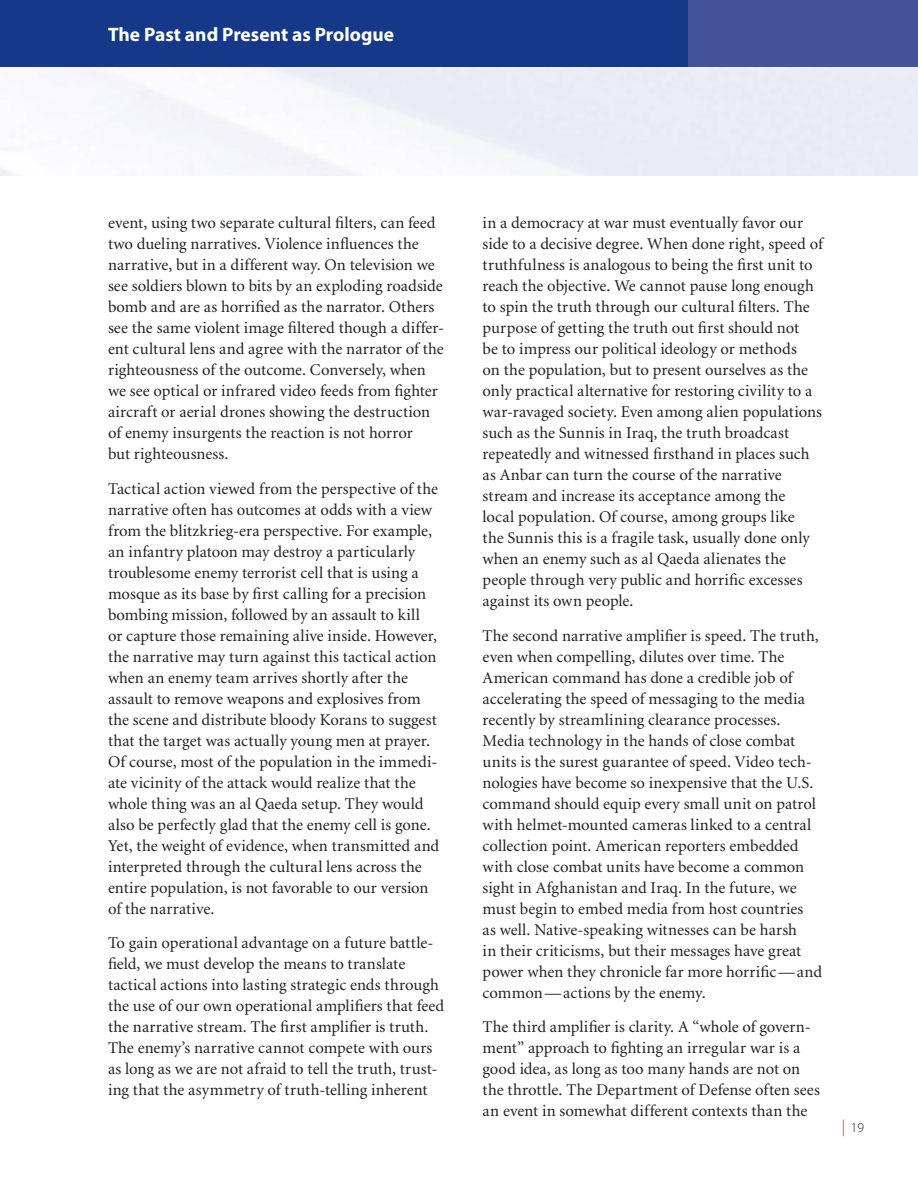
<style>
.page{position:relative;width:918px;height:1188px;background:#fff}
.page>*{position:absolute;margin:0;border:0;box-sizing:border-box;transform-origin:0 0}
.t1{font:700 19.5px "Myriad Pro";color:#fff}
.Body_text{font:16.5px/21px "Minion";letter-spacing:.005em;color:#231f20}
.t2{font:300 13.5px "Myriad Pro";color:#231f20}
.s1{font-size:16.5px;color:#b50e1a}
</style>
<div class="page">
<div style="left:0;top:0;width:688px;height:68px;background:#153889"></div>
<div style="left:688px;top:0;width:230px;height:68px;background:#435399"></div>
<p class="t1" style="left:108px;top:21px;width:288px">The Past and Present as Prologue</p>
<p class="Body_text" style="left:108px;top:213px;width:338px">event, using two separate cultural filters, can feed two dueling narratives. Violence influences the narrative, but in a different way. On television we see soldiers blown to bits by an exploding roadside bomb and are as horrified as the narrator. Others see the same violent image filtered though a differ&shy;ent cultural lens and agree with the narrator of the righteousness of the outcome. Conversely, when we see optical or infrared video feeds from fighter aircraft or aerial drones showing the destruction of enemy insurgents the reaction is not horror<br>but righteousness.</p>
<p class="Body_text" style="left:108px;top:479px;width:333px">Tactical action viewed from the perspective of the narrative often has outcomes at odds with a view from the blitzkrieg-era perspective. For example, an infantry platoon may destroy a particularly troublesome enemy terrorist cell that is using a mosque as its base by first calling for a precision bombing mission, followed by an assault to kill<br>or capture those remaining alive inside. However, the narrative may turn against this tactical action when an enemy team arrives shortly after the assault to remove weapons and explosives from the scene and distribute bloody Korans to suggest that the target was actually young men at prayer.<br>Of course, most of the population in the immedi&shy;ate vicinity of the attack would realize that the whole thing was an al Qaeda setup. They would also be perfectly glad that the enemy cell is gone.<br>Yet, the weight of evidence, when transmitted and interpreted through the cultural lens across the entire population, is not favorable to our version of the narrative.</p>
<p class="Body_text" style="left:108px;top:933px;width:338px">To gain operational advantage on a future battle&shy;field, we must develop the means to translate tactical actions into lasting strategic ends through the use of our own operational amplifiers that feed the narrative stream. The first amplifier is truth.<br>The enemy’s narrative cannot compete with ours as long as we are not afraid to tell the truth, trust&shy;ing that the asymmetry of truth-telling inherent</p>
<p class="Body_text" style="left:483px;top:213px;width:342px">in a democracy at war must eventually favor our side to a decisive degree. When done right, speed of truthfulness is analogous to being the first unit to reach the objective. We cannot pause long enough to spin the truth through our cultural filters. The purpose of getting the truth out first should not<br>be to impress our political ideology or methods<br>on the population, but to present ourselves as the only practical alternative for restoring civility to a war-ravaged society. Even among alien populations such as the Sunnis in Iraq, the truth broadcast repeatedly and witnessed firsthand in places such as Anbar can turn the course of the narrative stream and increase its acceptance among the<br>local population. Of course, among groups like<br>the Sunnis this is a fragile task, usually done only when an enemy such as al Qaeda alienates the people through very public and horrific excesses against its own people.</p>
<p class="Body_text" style="left:483px;top:626px;width:341px">The second narrative amplifier is speed. The truth, even when compelling, dilutes over time. The American command has done a credible job of accelerating the speed of messaging to the media recently by streamlining clearance processes.<br>Media technology in the hands of close combat units is the surest guarantee of speed. Video tech&shy;nologies have become so inexpensive that the U.S. command should equip every small unit on patrol with helmet-mounted cameras linked to a central collection point. American reporters embedded with close combat units have become a common sight in Afghanistan and Iraq. In the future, we must begin to embed media from host countries<br>as well. Native-speaking witnesses can be harsh<br>in their criticisms, but their messages have great power when they chronicle far more horrific—and common—actions by the enemy.</p>
<p class="Body_text" style="left:483px;top:1017px;width:339px">The third amplifier is clarity. A “whole of govern&shy;ment” approach to fighting an irregular war is a good idea, as long as too many hands are not on the throttle. The Department of Defense often sees an event in somewhat different contexts than the</p>
<p class="t2" style="left:842px;top:1120px;width:23px"><span class="s1">|</span> 19</p>
</div>
